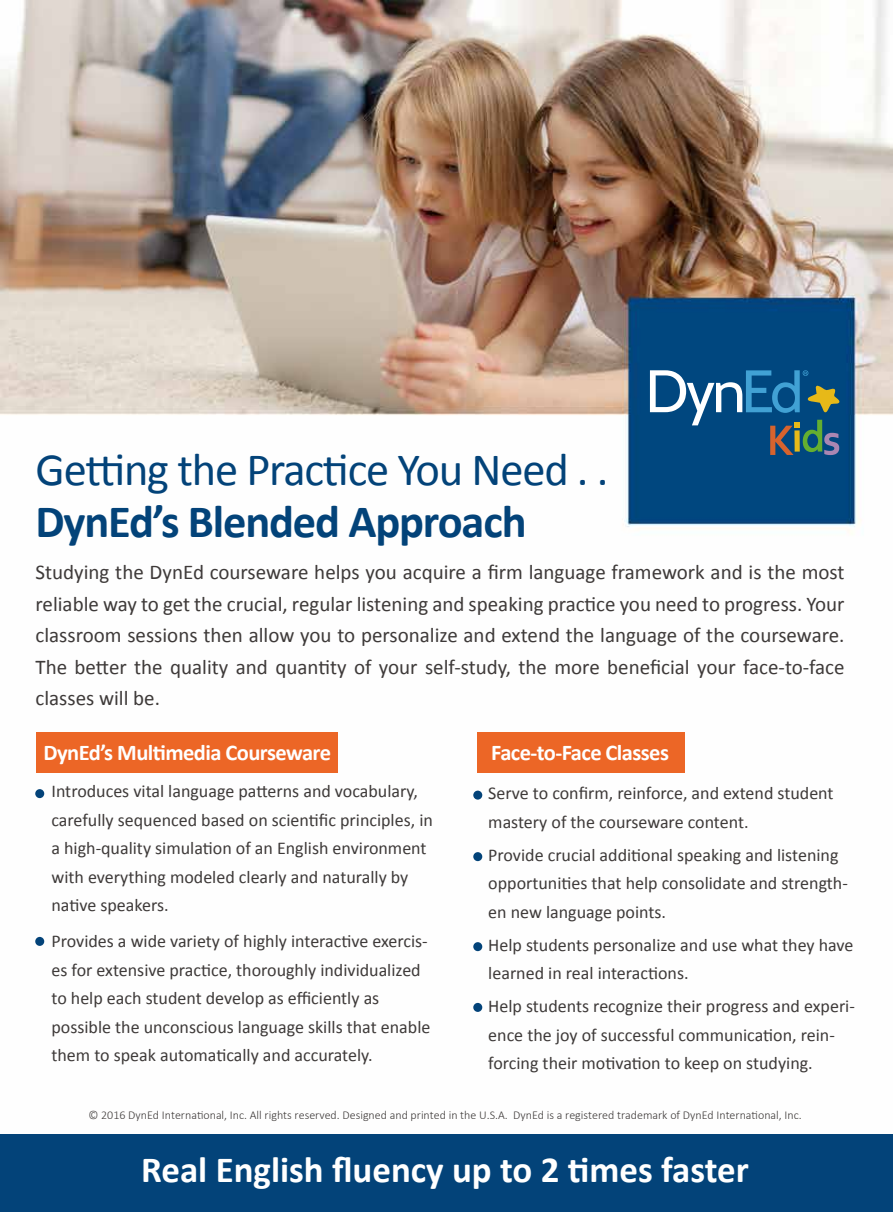
<style>
.page{position:relative;width:893px;height:1212px;background:#fff}
.page>*{position:absolute;margin:0;border:0;box-sizing:border-box;transform-origin:0 0}
.t1{font:46.5px "Calibri";letter-spacing:-.025em;color:#034379}
.t2{font:700 46.5px "Calibri";letter-spacing:-.025em;color:#034379}
.t3{font:700 36.9px "Calibri";color:#fff}
.t4{font:700 22.5px "Calibri";letter-spacing:-.025em;color:#fff}
.t5{font:21px/31.5px "Calibri";color:#3e3a39;text-align:justify}
.t6{font:18px/28.5px "Calibri";color:#3e3a39}
.t7{font:300 12px "Calibri";color:#3e3a39}
</style>
<div class="page">
<img style="left:0;top:0;width:893px;height:1012px">
<svg style="left:650px;top:370px;width:189px;height:85px;background:#2b6489"></svg>
<div style="left:0;top:1134px;width:893px;height:78px;background:#034379"></div>
<div style="left:36px;top:733px;width:302px;height:40px;background:#ec6626"></div>
<div style="left:477px;top:733px;width:208px;height:40px;background:#ec6626"></div>
<div style="left:35px;top:789px;width:9px;height:9px;background:#034379;border-radius:4px"></div>
<div style="left:473px;top:790px;width:9px;height:9px;background:#034379;border-radius:4px"></div>
<div style="left:473px;top:852px;width:9px;height:9px;background:#034379;border-radius:4px"></div>
<div style="left:473px;top:942px;width:9px;height:9px;background:#034379;border-radius:50%"></div>
<div style="left:473px;top:1003px;width:9px;height:9px;background:#034379;border-radius:50%"></div>
<div style="left:35px;top:937px;width:9px;height:9px;background:#034379;border-radius:4px"></div>
<h1 class="t1" style="left:35px;top:440px;width:575px">Getting the Practice You Need . .</h1>
<h1 class="t2" style="left:35px;top:492px;width:493px">DynEd’s Blended Approach</h1>
<p class="t5" style="left:35px;top:556px;width:811px">Studying the DynEd courseware helps you acquire a firm language framework and is the most reliable way to get the crucial, regular listening and speaking practice you need to progress. Your classroom sessions then allow you to personalize and extend the language of the courseware.<br>The better the quality and quantity of your self-study, the more beneficial your face-to-face classes will be.</p>
<p class="t4" style="left:43px;top:738px;width:289px">DynEd’s Multimedia Courseware</p>
<p class="t6" style="left:51px;top:777px;width:383px">Introduces vital language patterns and vocabulary, carefully sequenced based on scientific principles, in a high-quality simulation of an English environment with everything modeled clearly and naturally by native speakers.</p>
<p class="t6" style="left:51px;top:927px;width:380px">Provides a wide variety of highly interactive exercis&shy;es for extensive practice, thoroughly individualized to help each student develop as efficiently as possible the unconscious language skills that enable them to speak automatically and accurately.</p>
<p class="t4" style="left:491px;top:738px;width:179px">Face-to-Face Classes</p>
<p class="t6" style="left:488px;top:779px;width:347px">Serve to confirm, reinforce, and extend student mastery of the courseware content.</p>
<p class="t6" style="left:488px;top:841px;width:361px">Provide crucial additional speaking and listening opportunities that help consolidate and strength&shy;en new language points.</p>
<p class="t6" style="left:488px;top:930px;width:367px">Help students personalize and use what they have learned in real interactions.</p>
<p class="t6" style="left:488px;top:992px;width:368px">Help students recognize their progress and experi&shy;ence the joy of successful communication, rein&shy;forcing their motivation to keep on studying.</p>
<p class="t7" style="left:89px;top:1107px;width:715px">© 2016 DynEd International, Inc. All rights reserved. Designed and printed in the U.S.A. DynEd is a registered trademark of DynEd International, Inc.</p>
<h2 class="t3" style="left:141px;top:1146px;width:609px">Real English fluency up to 2 times faster</h2>
</div>
